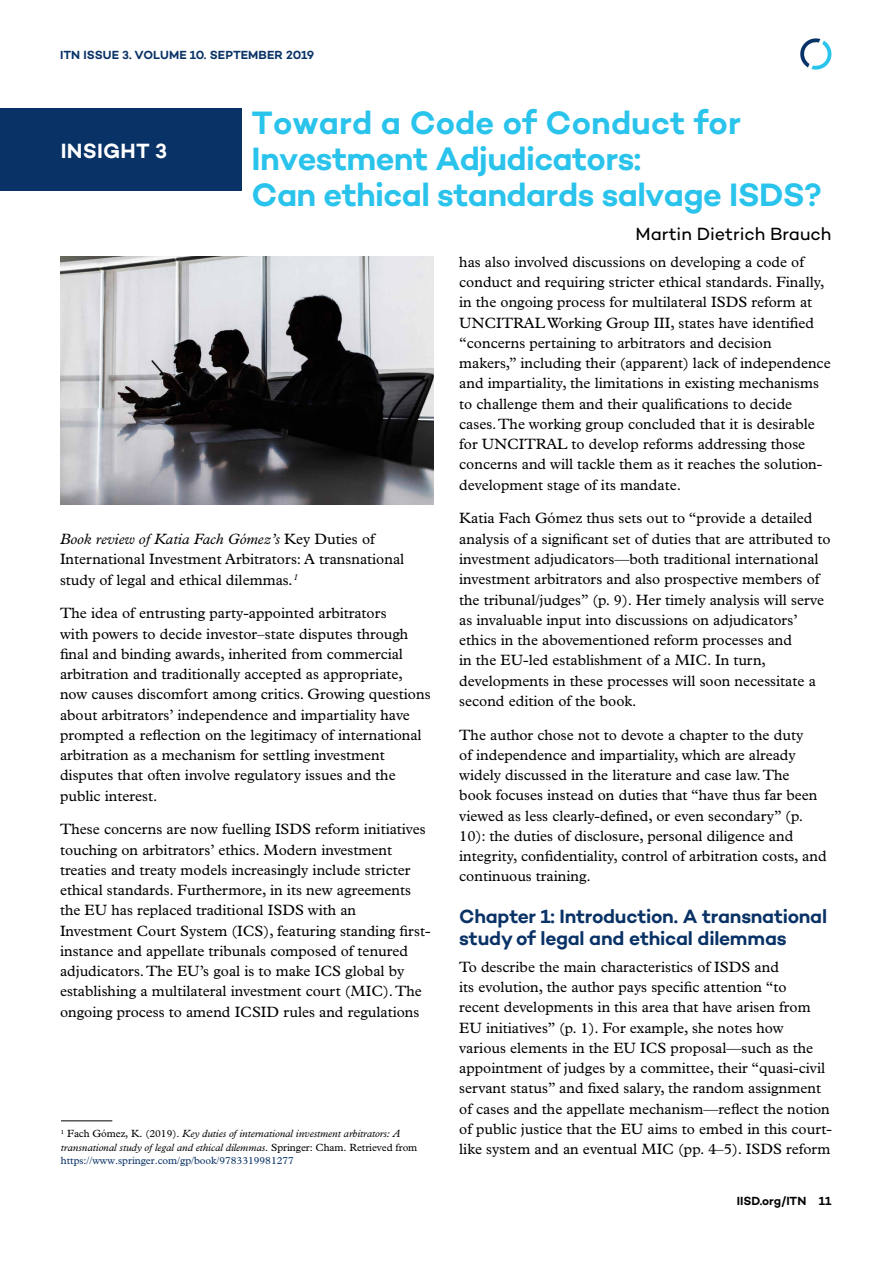
<style>
.page{position:relative;width:893px;height:1263px;background:#fff}
.page>*{position:absolute;margin:0;border:0;box-sizing:border-box;transform-origin:0 0}
.t1{font:600 33px/36px "Campton";letter-spacing:-.02em;color:#29c3ec}
.t2{font:600 21px "Campton";color:#fff}
.t3{font:600 19.5px/22.5px "Campton";letter-spacing:-.01em;color:#093266}
.t4{font:18px "Campton";color:#000}
.t5{font:15px/20.2px "Plantin MT Pro";color:#000}
.t6{font:600 12px "Campton";letter-spacing:.01em;color:#093266}
.t7{font:600 12px "Campton";letter-spacing:-.005em;color:#000}
.t8{font:italic 10.5px/13.5px "Plantin MT Pro";letter-spacing:-.005em;color:#000}
.s1{font-style:italic}
.s2{font-style:normal}
.s3{font-style:normal;color:#093266}
</style>
<div class="page">
<svg style="left:800px;top:38px;width:32px;height:32px"></svg>
<div style="left:0;top:108px;width:241px;height:82px;background:#093266"></div>
<img style="left:61px;top:256px;width:373px;height:248px">
<hr style="left:61px;top:1120px;width:51px;height:1px;background:#000">
<p class="t6" style="left:60px;top:47px;width:256px">ITN Issue 3. Volume 10. September 2019</p>
<h2 class="t2" style="left:61px;top:137px;width:11px">insi</h2>
<h2 class="t2" style="left:103px;top:137px;width:65px">ght 3</h2>
<h1 class="t1" style="left:252px;top:104px;width:572px">Toward a Code of Conduct for<br>Investment Adjudicators:<br>Can ethical standards salvage ISDS?</h1>
<p class="t4" style="left:635px;top:223px;width:198px">Martin Dietrich Brauch</p>
<p class="t5" style="left:60px;top:529px;width:346px"><span class="s1">Book review of Katia Fach Gómez’s</span> Key Duties of<br>International Investment Arbitrators: A transnational study of legal and ethical dilemmas<span class="s1">.</span><sup>1</sup></p>
<p class="t5" style="left:60px;top:603px;width:372px">The idea of entrusting party-appointed arbitrators<br>with powers to decide investor–state disputes through final and binding awards, inherited from commercial arbitration and traditionally accepted as appropriate, now causes discomfort among critics. Growing questions about arbitrators’ independence and impartiality have prompted a reflection on the legitimacy of international arbitration as a mechanism for settling investment disputes that often involve regulatory issues and the public interest.</p>
<p class="t5" style="left:60px;top:819px;width:372px">These concerns are now fuelling ISDS reform initiatives touching on arbitrators’ ethics. Modern investment treaties and treaty models increasingly include stricter ethical standards. Furthermore, in its new agreements the EU has replaced traditional ISDS with an Investment Court System (ICS), featuring standing first&shy;instance and appellate tribunals composed of tenured adjudicators. The EU’s goal is to make ICS global by establishing a multilateral investment court (MIC). The ongoing process to amend ICSID rules and regulations</p>
<p class="t8" style="left:61px;top:1127px;width:358px"><sup>1</sup> <span class="s2">Fach Gómez, K. (2019).</span> Key duties of international investment arbitrators: A transnational study of legal and ethical dilemmas<span class="s2">. Springer: Cham. Retrieved from </span><span class="s3">https://www.springer.com/gp/book/9783319981277</span></p>
<p class="t5" style="left:459px;top:252px;width:373px">has also involved discussions on developing a code of conduct and requiring stricter ethical standards. Finally, in the ongoing process for multilateral ISDS reform at UNCITRAL Working Group III, states have identified “concerns pertaining to arbitrators and decision makers,” including their (apparent) lack of independence and impartiality, the limitations in existing mechanisms to challenge them and their qualifications to decide cases. The working group concluded that it is desirable for UNCITRAL to develop reforms addressing those concerns and will tackle them as it reaches the solution&shy;development stage of its mandate.</p>
<p class="t5" style="left:459px;top:508px;width:373px">Katia Fach Gómez thus sets out to “provide a detailed analysis of a significant set of duties that are attributed to investment adjudicators—both traditional international investment arbitrators and also prospective members of the tribunal/judges” (p. 9). Her timely analysis will serve as invaluable input into discussions on adjudicators’ ethics in the abovementioned reform processes and<br>in the EU-led establishment of a MIC. In turn, developments in these processes will soon necessitate a second edition of the book.</p>
<p class="t5" style="left:459px;top:724px;width:369px">The author chose not to devote a chapter to the duty<br>of independence and impartiality, which are already widely discussed in the literature and case law. The<br>book focuses instead on duties that “have thus far been viewed as less clearly-defined, or even secondary” (p.<br>10): the duties of disclosure, personal diligence and integrity, confidentiality, control of arbitration costs, and continuous training.</p>
<h3 class="t3" style="left:459px;top:904px;width:369px">Chapter 1: Introduction. A transnational study of legal and ethical dilemmas</h3>
<p class="t5" style="left:459px;top:957px;width:374px">To describe the main characteristics of ISDS and<br>its evolution, the author pays specific attention “to<br>recent developments in this area that have arisen from EU initiatives” (p. 1). For example, she notes how various elements in the EU ICS proposal—such as the appointment of judges by a committee, their “quasi-civil servant status” and fixed salary, the random assignment of cases and the appellate mechanism—reflect the notion of public justice that the EU aims to embed in this court&shy;like system and an eventual MIC (pp. 4–5). ISDS reform</p>
<p class="t7" style="left:737px;top:1193px;width:96px">IISD.org/ITN 11</p>
</div>
